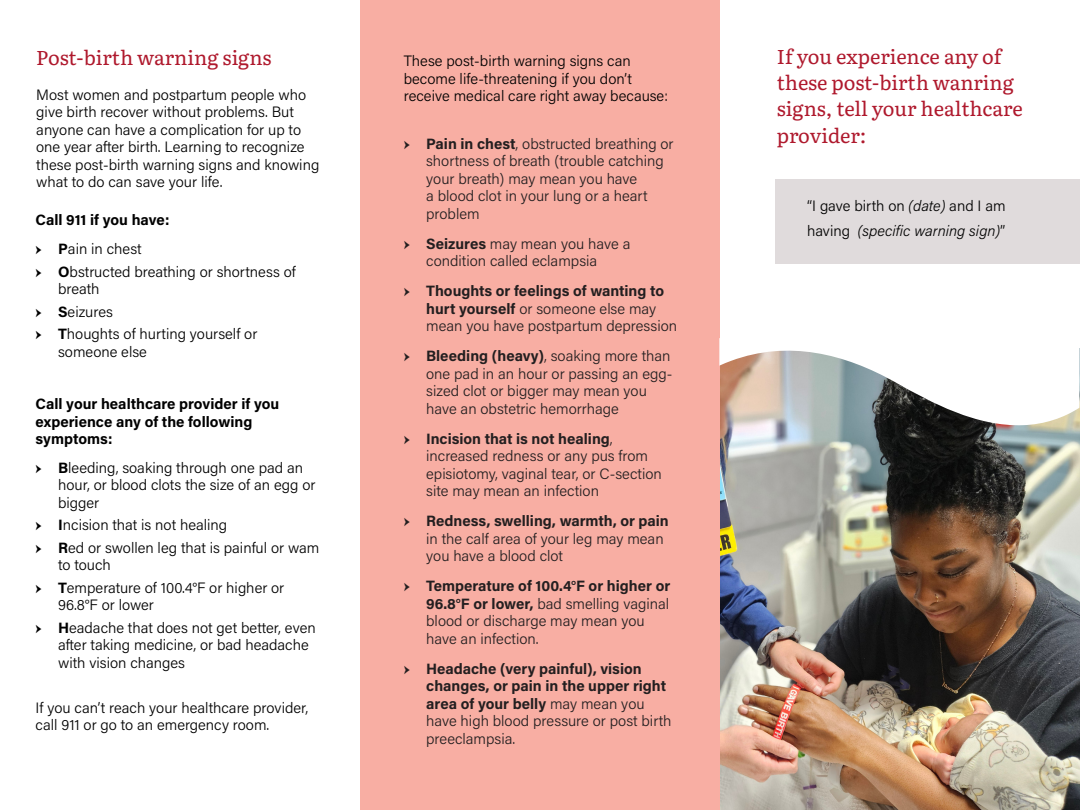
<style>
.page{position:relative;width:1080px;height:810px;background:#fff}
.page>*{position:absolute;margin:0;border:0;box-sizing:border-box;transform-origin:0 0}
.body_11_14{font:20px/26.2px "Literata";color:#af192d}
.body_11_14-2{font:300 15px/17.5px "Acumin Pro";color:#000}
.t1{font:300 15px/17.5px "Acumin Pro";color:#231f20}
.t2{font:700 15px/17.5px "Acumin Pro";color:#231f20}
.body_11_14-3{font:700 15px/17.5px "Acumin Pro";color:#000}
.body_11_14-4{font:italic 300 15px "Acumin Pro";color:#000}
.s1{font-family:"Minion Pro";font-weight:400}
.s2{font-weight:700}
.s3{font-weight:300}
.s4{font-style:italic}
.s5{font-style:normal}
</style>
<div class="page">
<div style="left:360px;top:0;width:360px;height:810px;background:#f8aea3"></div>
<div style="left:775px;top:179px;width:305px;height:84px;background:#e0dbdc"></div>
<img style="left:721px;top:349px;width:359px;height:461px">
<svg style="left:719px;top:338px;width:360px;height:89px"></svg>
<p class="body_11_14" style="left:36px;top:43px;width:237px">Post-birth warning signs</p>
<p class="body_11_14-2" style="left:36px;top:85px;width:285px">Most women and postpartum people who give birth recover without problems. But anyone can have a complication for up to one year after birth. Learning to recognize these post-birth warning signs and knowing what to do can save your life.</p>
<p class="body_11_14-3" style="left:36px;top:211px;width:135px">Call 911 if you have:</p>
<p class="body_11_14-2" style="left:36px;top:240px;width:108px"><span class="s1">ӹ</span> <span class="s2">P</span>ain in chest</p>
<p class="body_11_14-2" style="left:58px;top:262px;width:239px;text-indent:-22px"><span class="s1">ӹ</span> <span class="s2">O</span>bstructed breathing or shortness of breath</p>
<p class="body_11_14-2" style="left:36px;top:302px;width:79px"><span class="s1">ӹ</span> <span class="s2">S</span>eizures</p>
<p class="body_11_14-2" style="left:58px;top:325px;width:201px;text-indent:-22px"><span class="s1">ӹ</span> <span class="s2">T</span>houghts of hurting yourself or someone else</p>
<p class="body_11_14-3" style="left:36px;top:394px;width:245px">Call your healthcare provider if you experience any of the following symptoms:</p>
<p class="body_11_14-2" style="left:58px;top:458px;width:259px;text-indent:-22px"><span class="s1">ӹ</span> <span class="s2">B</span>leeding, soaking through one pad an hour, or blood clots the size of an egg or bigger</p>
<p class="body_11_14-2" style="left:36px;top:516px;width:193px"><span class="s1">ӹ</span> <span class="s2">I</span>ncision that is not healing</p>
<p class="body_11_14-2" style="left:58px;top:538px;width:263px;text-indent:-22px"><span class="s1">ӹ</span> <span class="s2">R</span>ed or swollen leg that is painful or wam to touch</p>
<p class="body_11_14-2" style="left:58px;top:578px;width:228px;text-indent:-22px"><span class="s1">ӹ</span> <span class="s2">T</span>emperature of 100.4°F or higher or<br>96.8°F or lower</p>
<p class="body_11_14-2" style="left:58px;top:618px;width:259px;text-indent:-22px"><span class="s1">ӹ</span> <span class="s2">H</span>eadache that does not get better, even after taking medicine, or bad headache with vision changes</p>
<p class="body_11_14-2" style="left:36px;top:698px;width:274px">If you can’t reach your healthcare provider, call 911 or go to an emergency room.</p>
<p class="body_11_14-2" style="left:404px;top:51px;width:266px">These post-birth warning signs can become life-threatening if you don’t receive medical care right away because:</p>
<p class="t1" style="left:426px;top:134px;width:249px;text-indent:-22px"><span class="s1">ӹ</span> <span class="s2">Pain in chest</span>, obstructed breathing or shortness of breath (trouble catching your breath) may mean you have<br>a blood clot in your lung or a heart problem</p>
<p class="t1" style="left:426px;top:234px;width:206px;text-indent:-22px"><span class="s1">ӹ</span> <span class="s2">Seizures</span> may mean you have a condition called eclampsia</p>
<p class="t1" style="left:426px;top:281px;width:253px;text-indent:-22px"><span class="s1">ӹ</span> <span class="s2">Thoughts or feelings of wanting to hurt yourself</span> or someone else may mean you have postpartum depression</p>
<p class="t1" style="left:426px;top:346px;width:248px;text-indent:-22px"><span class="s1">ӹ</span> <span class="s2">Bleeding (heavy)</span>, soaking more than one pad in an hour or passing an egg&shy;sized clot or bigger may mean you have an obstetric hemorrhage</p>
<p class="t1" style="left:426px;top:429px;width:237px;text-indent:-22px"><span class="s1">ӹ</span> <span class="s2">Incision that is not healing</span>, increased redness or any pus from episiotomy, vaginal tear, or C-section site may mean an infection</p>
<p class="t1" style="left:426px;top:511px;width:244px;text-indent:-22px"><span class="s1">ӹ</span> <span class="s2">Redness, swelling, warmth, or pain </span>in the calf area of your leg may mean you have a blood clot</p>
<p class="t1" style="left:426px;top:576px;width:246px;text-indent:-22px"><span class="s1">ӹ</span> <span class="s2">Temperature of 100.4°F or higher or<br>96.8°F or lower,</span> bad smelling vaginal blood or discharge may mean you have an infection.</p>
<p class="t2" style="left:426px;top:659px;width:247px;text-indent:-22px"><span class="s1">ӹ</span> Headache (very painful), vision changes, or pain in the upper right area of your belly <span class="s3">may mean you have high blood pressure or post birth preeclampsia.</span></p>
<p class="body_11_14" style="left:777px;top:42px;width:247px">If you experience any of these post-birth wanring signs, tell your healthcare provider:</p>
<p class="body_11_14-2" style="left:807px;top:196px;width:200px">“I gave birth on <span class="s4">(date)</span> and I am</p>
<p class="body_11_14-4" style="left:807px;top:220px;width:200px"><span class="s5">having</span> (specific warning sign)<span class="s5">”</span></p>
</div>
